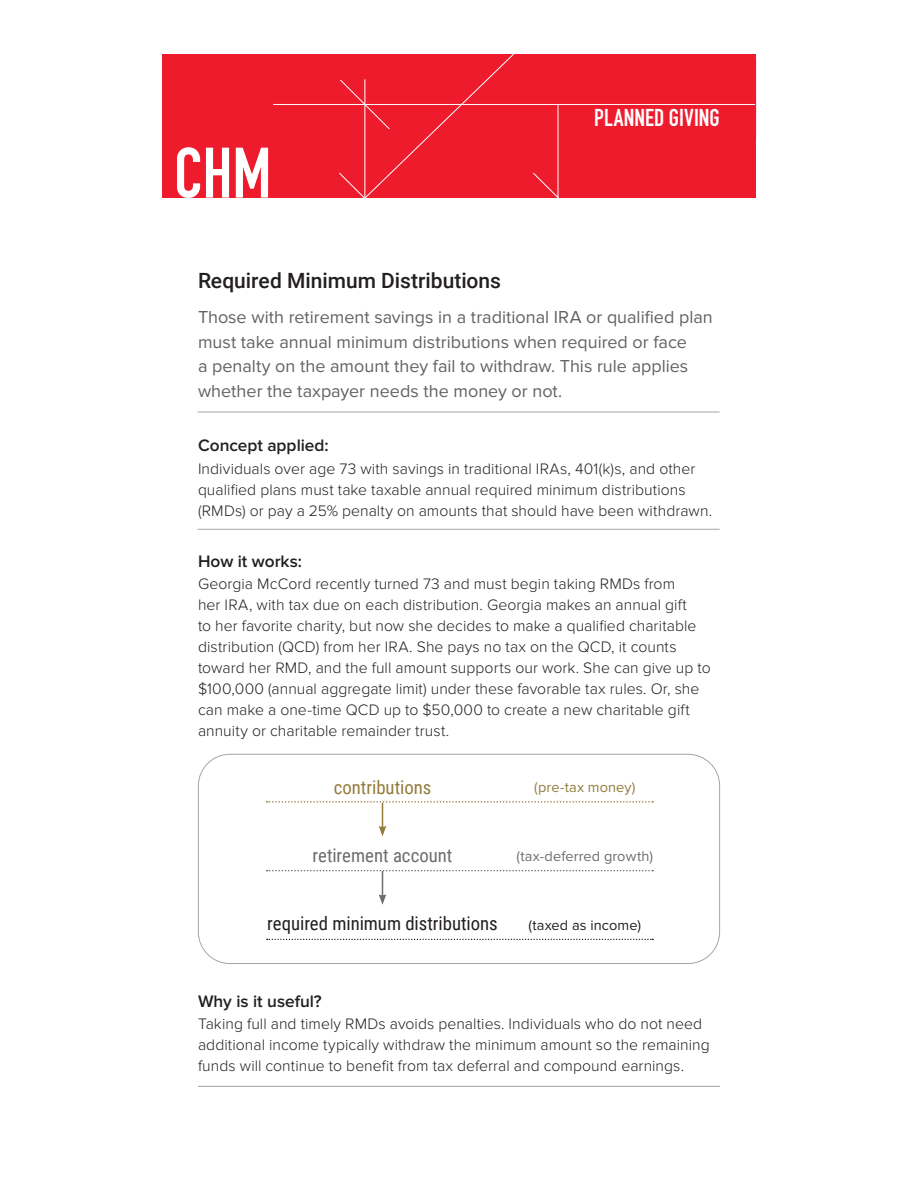
<style>
.page{position:relative;width:918px;height:1188px;background:#fff}
.page>*{position:absolute;margin:0;border:0;box-sizing:border-box;transform-origin:0 0}
.t1{font:24px "DIN Engschrift Std";letter-spacing:.005em;color:#fff}
.MainHead{font:500 21px "Roboto";color:#231f20}
.graphic_entities{font:18.75px "Roboto Condensed";letter-spacing:-.005em;color:#231f20}
.graphic_entities-2{font:18.75px "Roboto Condensed";color:#6c6d70}
.graphic_entities-3{font:18.75px "Roboto Condensed";color:#937c3a}
._50_words_body{font:18px/24.8px "Proxima Nova";color:#636366}
.subheads{font:600 17.25px "Proxima Nova";color:#231f20}
.body{font:300 15.75px/21px "Proxima Nova";letter-spacing:.005em;color:#231f20}
.graphic_actions{font:14.55px "Proxima Nova";letter-spacing:.01em;color:#6c6d70}
.graphic_actions-2{font:14.55px "Proxima Nova";letter-spacing:.01em;color:#231f20}
.graphic_actions-3{font:14.55px "Proxima Nova";letter-spacing:.01em;color:#937c3a}
</style>
<div class="page">
<hr style="left:198px;top:412px;width:522px;height:1px;background:#a4a5a6">
<hr style="left:198px;top:529px;width:522px;height:1px;background:#a4a5a6">
<hr style="left:198px;top:1086px;width:522px;height:1px;background:#a4a5a6">
<div style="left:162px;top:54px;width:594px;height:144px;background:#ee1b2d"></div>
<svg style="left:177px;top:147px;width:23px;height:51px"></svg>
<svg style="left:206px;top:148px;width:23px;height:50px"></svg>
<svg style="left:236px;top:148px;width:32px;height:50px"></svg>
<hr style="left:273px;top:104px;width:483px;height:1px;background:#fff">
<svg style="left:339px;top:54px;width:176px;height:144px"></svg>
<hr style="left:755px;top:59px;width:1px;height:79px;background:#ee1b2d">
<hr style="left:558px;top:104px;width:1px;height:94px;background:#fff">
<svg style="left:533px;top:172px;width:26px;height:26px"></svg>
<div style="left:198px;top:754px;width:522px;height:210px;border:1px solid #a4a5a6;border-radius:32px"></div>
<svg style="left:267px;top:801px;width:386px;height:35px"></svg>
<svg style="left:267px;top:870px;width:386px;height:35px"></svg>
<svg style="left:267px;top:939px;width:386px;height:1px"></svg>
<h1 class="t1" style="left:594px;top:103px;width:127px">PLANNED GIVING</h1>
<p class="MainHead" style="left:198px;top:265px;width:305px">Required Minimum Distributions</p>
<p class="_50_words_body" style="left:198px;top:305px;width:516px">Those with retirement savings in a traditional IRA or qualified plan must take annual minimum distributions when required or face<br>a penalty on the amount they fail to withdraw. This rule applies whether the taxpayer needs the money or not.</p>
<p class="subheads" style="left:198px;top:435px;width:132px">Concept applied:</p>
<p class="body" style="left:198px;top:458px;width:516px">Individuals over age 73 with savings in traditional IRAs, 401(k)s, and other qualified plans must take taxable annual required minimum distributions (RMDs) or pay a 25% penalty on amounts that should have been withdrawn.</p>
<p class="subheads" style="left:198px;top:551px;width:106px">How it works:</p>
<p class="body" style="left:198px;top:573px;width:514px">Georgia McCord recently turned 73 and must begin taking RMDs from<br>her IRA, with tax due on each distribution. Georgia makes an annual gift<br>to her favorite charity, but now she decides to make a qualified charitable distribution (QCD) from her IRA. She pays no tax on the QCD, it counts toward her RMD, and the full amount supports our work. She can give up to $100,000 (annual aggregate limit) under these favorable tax rules. Or, she can make a one-time QCD up to $50,000 to create a new charitable gift annuity or charitable remainder trust.</p>
<p class="graphic_entities-3" style="left:334px;top:774px;width:99px">contributions</p>
<p class="graphic_entities-2" style="left:312px;top:842px;width:142px">retirement account</p>
<p class="graphic_actions-3" style="left:534px;top:779px;width:103px">(pre-tax money)</p>
<p class="graphic_actions" style="left:517px;top:848px;width:138px">(tax-deferred growth)</p>
<p class="graphic_entities" style="left:267px;top:911px;width:232px">required minimum distributions</p>
<p class="graphic_actions-2" style="left:529px;top:917px;width:114px">(taxed as income)</p>
<p class="subheads" style="left:198px;top:991px;width:125px">Why is it useful?</p>
<p class="body" style="left:198px;top:1013px;width:513px">Taking full and timely RMDs avoids penalties. Individuals who do not need additional income typically withdraw the minimum amount so the remaining funds will continue to benefit from tax deferral and compound earnings.</p>
</div>
